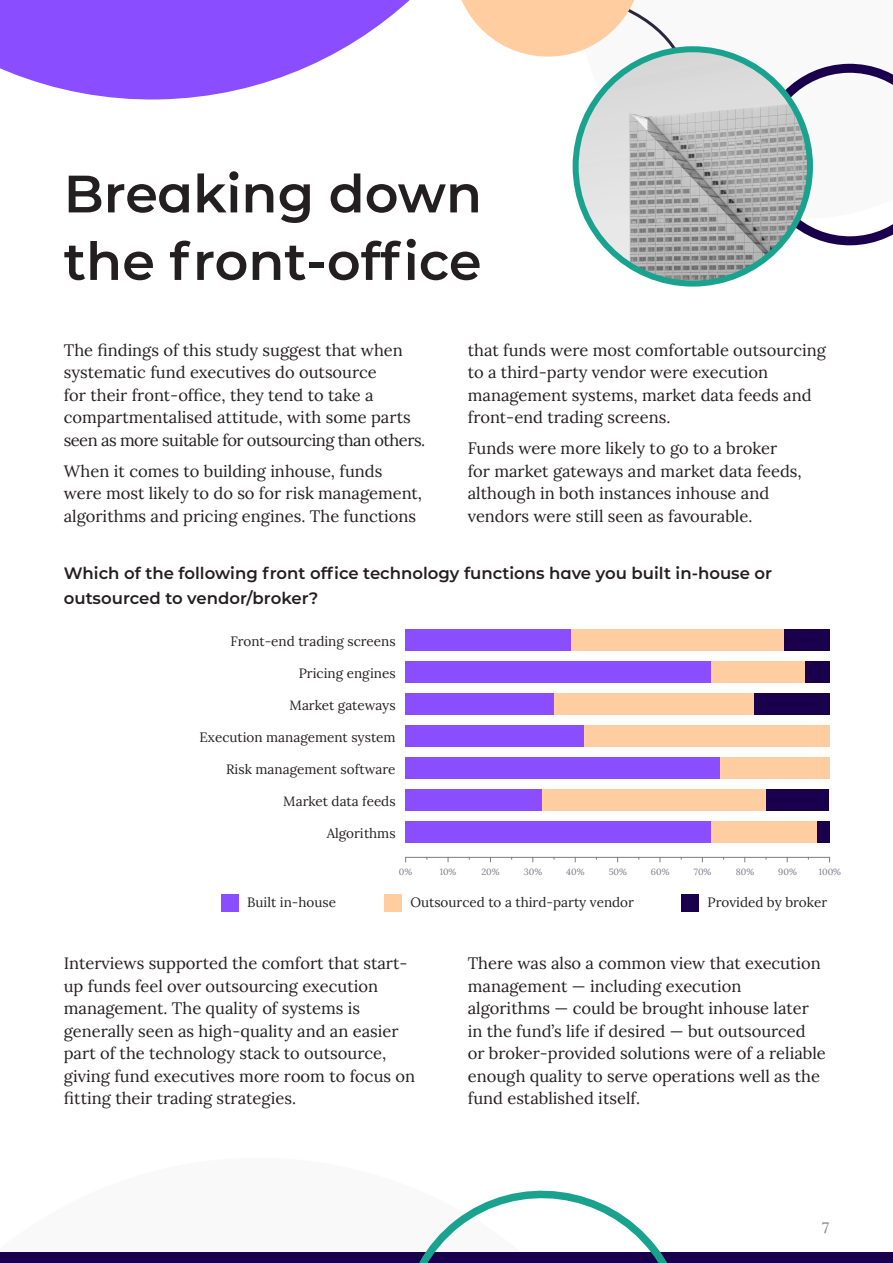
<style>
.page{position:relative;width:893px;height:1263px;background:#fff}
.page>*{position:absolute;margin:0;border:0;box-sizing:border-box;transform-origin:0 0}
.t1{font:52.5px/67.5px "Acuiti Montserrat";color:#231f20}
.t2{font:16.5px/22.5px "Lora";color:#231f20}
.t3{font:16.5px/25.5px "Acuiti Montserrat";color:#231f20}
.t4{font:15px "Lora";color:#7d7a87}
.t5{font:13.5px "Lora";color:#231f20}
.t6{font:9px "Lora";color:#7d7a87}
</style>
<div class="page">
<svg style="left:754px;top:63px;width:139px;height:187px"></svg>
<img style="left:576px;top:49px;width:234px;height:235px;border-radius:117px">
<svg style="left:539px;top:0;width:183px;height:138px"></svg>
<div style="left:0;top:1252px;width:893px;height:11px;background:#1a004c"></div>
<div style="left:221px;top:894px;width:17px;height:18px;background:#8a4dff"></div>
<div style="left:384px;top:894px;width:17px;height:18px;background:#ffcd9f"></div>
<div style="left:681px;top:894px;width:17px;height:18px;background:#1a004c"></div>
<div style="left:405px;top:661px;width:306px;height:21px;background:#8a4dff"></div>
<div style="left:405px;top:629px;width:166px;height:21px;background:#8a4dff"></div>
<div style="left:405px;top:693px;width:149px;height:21px;background:#8a4dff"></div>
<div style="left:405px;top:725px;width:179px;height:21px;background:#8a4dff"></div>
<div style="left:405px;top:757px;width:315px;height:21px;background:#8a4dff"></div>
<div style="left:541px;top:789px;width:225px;height:22px;background:#ffcd9f"></div>
<div style="left:405px;top:789px;width:136px;height:22px;background:#8a4dff"></div>
<div style="left:405px;top:821px;width:306px;height:22px;background:#8a4dff"></div>
<div style="left:766px;top:789px;width:63px;height:22px;background:#1a004c"></div>
<div style="left:817px;top:821px;width:12px;height:22px;background:#1a004c"></div>
<div style="left:711px;top:821px;width:106px;height:22px;background:#ffcd9f"></div>
<div style="left:720px;top:757px;width:109px;height:21px;background:#ffcd9f"></div>
<div style="left:584px;top:725px;width:245px;height:21px;background:#ffcd9f"></div>
<div style="left:554px;top:693px;width:200px;height:21px;background:#ffcd9f"></div>
<div style="left:754px;top:693px;width:75px;height:21px;background:#1a004c"></div>
<div style="left:711px;top:661px;width:94px;height:21px;background:#ffcd9f"></div>
<div style="left:571px;top:629px;width:213px;height:21px;background:#ffcd9f"></div>
<div style="left:805px;top:661px;width:24px;height:21px;background:#1a004c"></div>
<div style="left:784px;top:629px;width:45px;height:21px;background:#1a004c"></div>
<hr style="left:406px;top:857px;width:424px;height:1px;background:#7d7a87">
<svg style="left:0;top:0;width:539px;height:100px;fill:#8a4dff"></svg>
<svg style="left:419px;top:1190px;width:249px;height:73px"></svg>
<p class="t1" style="left:64px;top:158px;width:420px">Breaking down the front-office</p>
<p class="t2" style="left:64px;top:338px;width:363px">The findings of this study suggest that when systematic fund executives do outsource<br>for their front-office, they tend to take a compartmentalised attitude, with some parts seen as more suitable for outsourcing than others.</p>
<p class="t2" style="left:64px;top:459px;width:360px">When it comes to building inhouse, funds were most likely to do so for risk management, algorithms and pricing engines. The functions</p>
<p class="t2" style="left:468px;top:338px;width:360px">that funds were most comfortable outsourcing to a third-party vendor were execution management systems, market data feeds and front-end trading screens.</p>
<p class="t2" style="left:468px;top:436px;width:335px">Funds were more likely to go to a broker for market gateways and market data feeds, although in both instances inhouse and vendors were still seen as favourable.</p>
<p class="t3" style="left:64px;top:559px;width:710px">Which of the following front office technology functions have you built in-house or outsourced to vendor/broker?</p>
<p class="t5" style="left:230px;top:631px;width:167px">Front-end trading screens</p>
<p class="t5" style="left:299px;top:663px;width:98px">Pricing engines</p>
<p class="t5" style="left:290px;top:695px;width:108px">Market gateways</p>
<p class="t5" style="left:200px;top:727px;width:198px">Execution management system</p>
<p class="t5" style="left:226px;top:759px;width:171px">Risk management software</p>
<p class="t5" style="left:283px;top:791px;width:114px">Market data feeds</p>
<p class="t5" style="left:327px;top:823px;width:70px">Algorithms</p>
<p class="t6" style="left:399px;top:865px;width:15px">0%</p>
<p class="t6" style="left:440px;top:865px;width:18px">10%</p>
<p class="t6" style="left:481px;top:865px;width:20px">20%</p>
<p class="t6" style="left:524px;top:865px;width:20px">30%</p>
<p class="t6" style="left:566px;top:865px;width:20px">40%</p>
<p class="t6" style="left:609px;top:865px;width:20px">50%</p>
<p class="t6" style="left:651px;top:865px;width:20px">60%</p>
<p class="t6" style="left:694px;top:865px;width:19px">70%</p>
<p class="t6" style="left:736px;top:865px;width:20px">80%</p>
<p class="t6" style="left:778px;top:865px;width:20px">90%</p>
<p class="t6" style="left:819px;top:865px;width:24px">100%</p>
<p class="t5" style="left:247px;top:892px;width:90px">Built in-house</p>
<p class="t5" style="left:410px;top:892px;width:225px">Outsourced to a third-party vendor</p>
<p class="t5" style="left:708px;top:892px;width:121px">Provided by broker</p>
<p class="t2" style="left:64px;top:951px;width:353px">Interviews supported the comfort that start&shy;up funds feel over outsourcing execution management. The quality of systems is generally seen as high-quality and an easier part of the technology stack to outsource, giving fund executives more room to focus on fitting their trading strategies.</p>
<p class="t2" style="left:468px;top:951px;width:360px">There was also a common view that execution management — including execution algorithms — could be brought inhouse later in the fund’s life if desired — but outsourced or broker-provided solutions were of a reliable enough quality to serve operations well as the fund established itself.</p>
<p class="t4" style="left:822px;top:1216px;width:8px">7</p>
</div>
